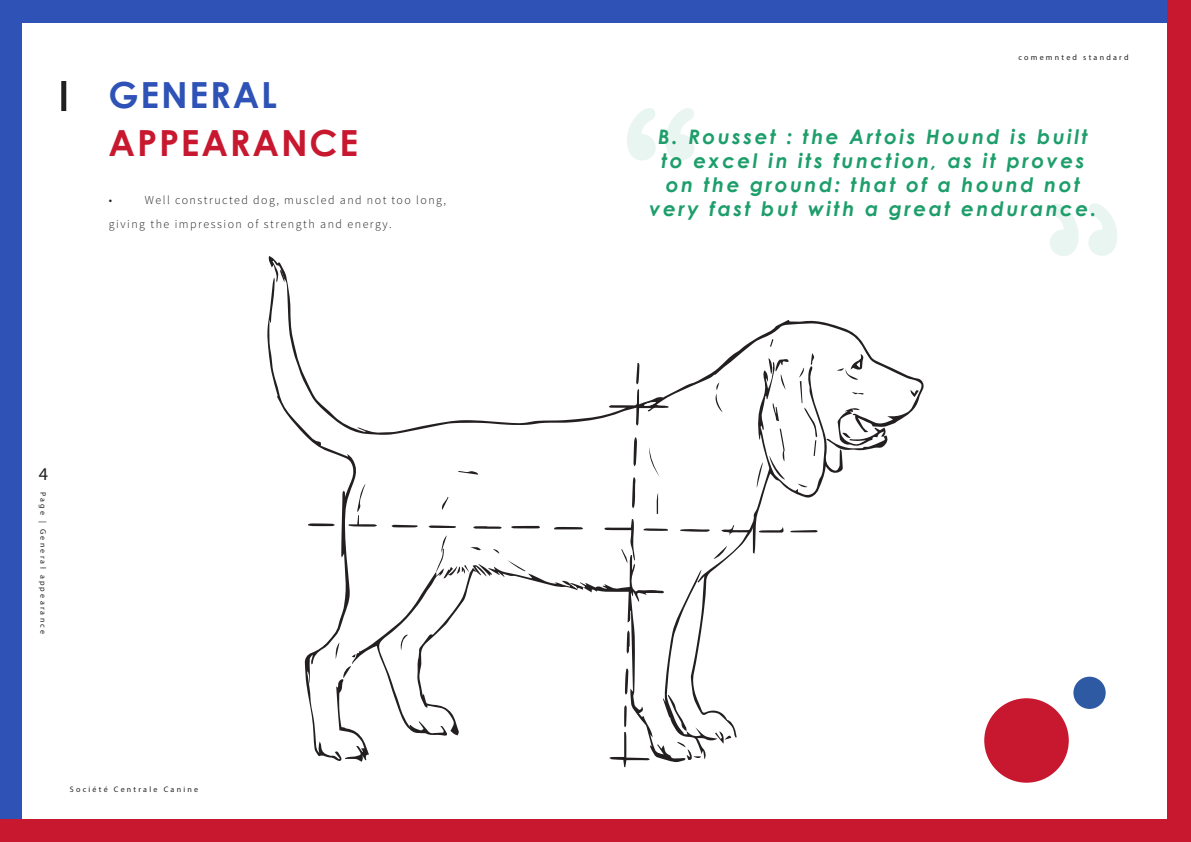
<style>
.page{position:relative;width:1191px;height:842px;background:#c7182f}
.page>*{position:absolute;margin:0;border:0;box-sizing:border-box;transform-origin:0 0}
.Heading_36_pt{font:700 36px "Century Gothic";letter-spacing:.05em;color:#c7182f}
.Heading_36_pt-2{font:700 36px "Century Gothic";letter-spacing:.05em;color:#2e52b5}
.Body_9_pt{font:italic 700 20px/24px "Century Gothic";letter-spacing:.125em;color:#1d9e6a;text-align:center}
.t1{font:18px "Myriad Pro";color:#231f20}
.Body_9_pt-2{font:300 12px/24px "Source Sans Pro";letter-spacing:.125em;color:#231f20}
.Caption_8_pt{font:8px "Myriad Pro";letter-spacing:.28em;color:#231f20}
</style>
<div class="page">
<div style="left:0;top:0;width:1166px;height:819px;background:#2e52b5"></div>
<div style="left:22px;top:23px;width:1144px;height:796px;background:#fff"></div>
<div style="left:61px;top:81px;width:5px;height:30px;background:#231f20"></div>
<div style="left:984px;top:698px;width:84px;height:85px;background:#c7182f;border-radius:50%"></div>
<div style="left:1073px;top:677px;width:32px;height:32px;background:#2e5aa3;border-radius:50%"></div>
<svg style="left:627px;top:108px;width:67px;height:53px"></svg>
<svg style="left:1050px;top:203px;width:67px;height:53px"></svg>
<svg style="left:268px;top:256px;width:656px;height:179px"></svg>
<svg style="left:691px;top:362px;width:151px;height:375px"></svg>
<svg style="left:267px;top:278px;width:90px;height:416px"></svg>
<svg style="left:790px;top:530px;width:28px;height:2px"></svg>
<svg style="left:759px;top:527px;width:25px;height:6px"></svg>
<svg style="left:636px;top:363px;width:3px;height:21px"></svg>
<svg style="left:772px;top:403px;width:7px;height:18px"></svg>
<svg style="left:756px;top:462px;width:7px;height:26px"></svg>
<svg style="left:826px;top:407px;width:62px;height:44px"></svg>
<svg style="left:768px;top:358px;width:20px;height:32px"></svg>
<svg style="left:769px;top:428px;width:16px;height:51px"></svg>
<svg style="left:851px;top:392px;width:12px;height:3px"></svg>
<svg style="left:799px;top:353px;width:18px;height:103px"></svg>
<svg style="left:798px;top:484px;width:9px;height:4px"></svg>
<svg style="left:713px;top:382px;width:9px;height:30px"></svg>
<svg style="left:770px;top:339px;width:3px;height:8px"></svg>
<svg style="left:644px;top:402px;width:12px;height:4px"></svg>
<svg style="left:308px;top:437px;width:423px;height:330px"></svg>
<svg style="left:836px;top:354px;width:27px;height:27px"></svg>
<p class="Caption_8_pt" style="left:1018px;top:52px;width:112px">comemnted standard</p>
<p class="Heading_36_pt-2" style="left:109px;top:68px;width:170px">GENERAL</p>
<p class="Heading_36_pt" style="left:109px;top:116px;width:251px">APPEARANCE</p>
<p class="Body_9_pt" style="left:649px;top:124px;width:448px">B. Rousset : the Artois Hound is built to excel in its function, as it proves on the ground: that of a hound not very fast but with a great endurance.</p>
<p class="Body_9_pt-2" style="left:109px;top:188px;width:339px;text-indent:36px">Well constructed dog, muscled and not too long, giving the impression of strength and energy.</p>
<p class="Body_9_pt-2" style="left:109px;top:188px;width:5px">•</p>
<p class="t1" style="left:39px;top:463px;width:11px">4</p>
<p class="Caption_8_pt" style="left:48px;top:492px;width:144px;rotate:90deg">Page | General appearance</p>
<p class="Caption_8_pt" style="left:70px;top:784px;width:130px">Société Centrale Canine</p>
</div>
